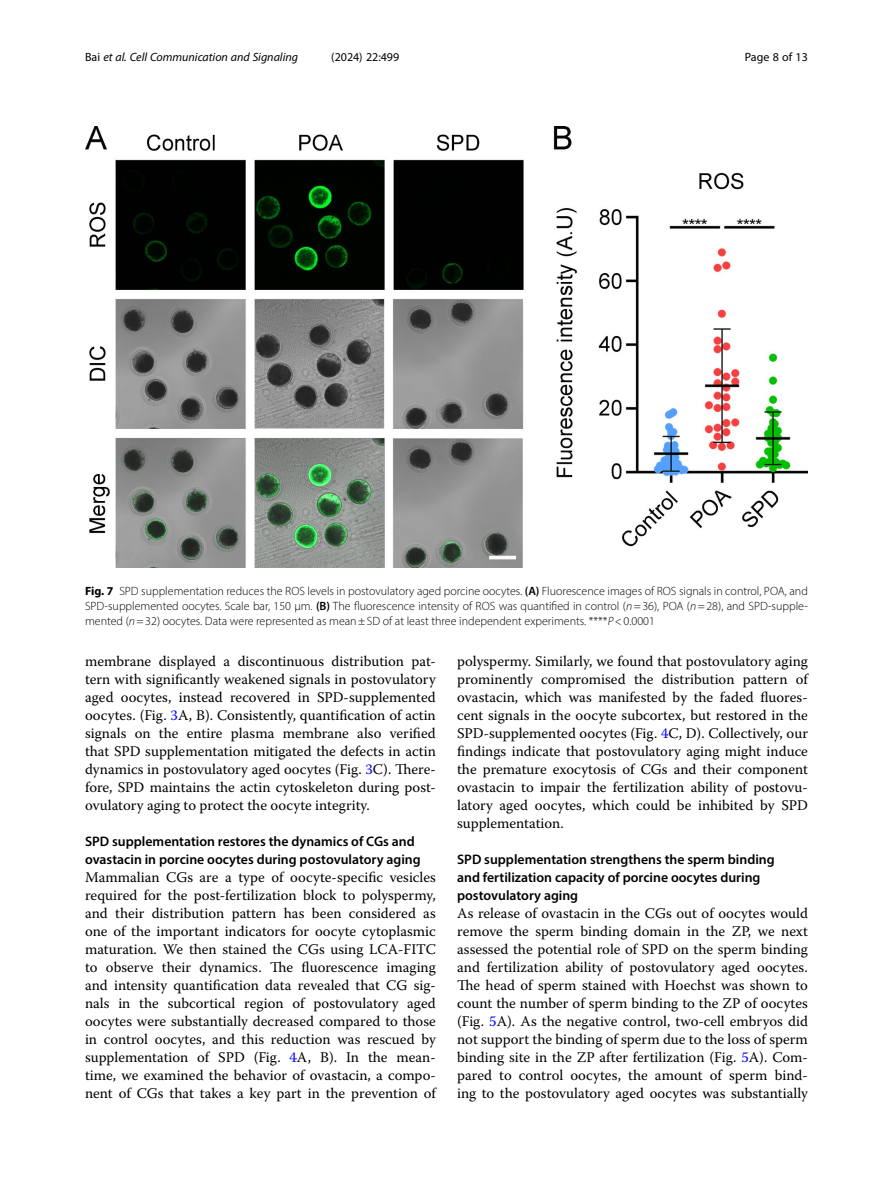
<style>
.page{position:relative;width:893px;height:1191px;background:#fff}
.page>*{position:absolute;margin:0;border:0;box-sizing:border-box;transform-origin:0 0}
.Body_Text{font:14.7px/18px "Warnock Pro";color:#000;text-align:justify}
.Head_2{font:600 13.8px/18px "Myriad Pro";color:#000}
.Figure_Caption{font:300 12px/15px "Myriad Pro";color:#000;text-align:justify}
.t1{font:italic 12px "Myriad Pro";color:#000}
.t2{font:12px "Myriad Pro";color:#000}
.s1{font-style:normal}
.s2{font-weight:700}
.s3{font-weight:600}
.s4{font-style:italic}
.s5{color:#00f}
</style>
<div class="page">
<img style="left:85px;top:126px;width:723px;height:442px">
<p class="t1" style="left:85px;top:50px;width:215px"><span class="s1">Bai</span> et al. Cell Communication and Signaling</p>
<p class="t2" style="left:331px;top:50px;width:70px">(2024) 22:499</p>
<p class="t2" style="left:745px;top:50px;width:65px">Page 8 of 13</p>
<p class="Figure_Caption" style="left:85px;top:583px;width:724px"><span class="s2">Fig. 7</span> SPD supplementation reduces the ROS levels in postovulatory aged porcine oocytes. <span class="s3">(A)</span> Fluorescence images of ROS signals in control, POA, and SPD-supplemented oocytes. Scale bar, 150 μm. <span class="s3">(B)</span> The fluorescence intensity of ROS was quantified in control (<span class="s4">n</span>=36), POA (<span class="s4">n</span>=28), and SPD-supple&shy;mented (<span class="s4">n</span>=32) oocytes. Data were represented as mean±SD of at least three independent experiments. ****<span class="s4">P</span>&lt;0.0001</p>
<p class="Body_Text" style="left:85px;top:652px;width:352px">membrane displayed a discontinuous distribution pat&shy;tern with significantly weakened signals in postovulatory aged oocytes, instead recovered in SPD-supplemented oocytes. (Fig. <span class="s5">3</span>A, B). Consistently, quantification of actin signals on the entire plasma membrane also verified that SPD supplementation mitigated the defects in actin dynamics in postovulatory aged oocytes (Fig. <span class="s5">3</span>C). There&shy;fore, SPD maintains the actin cytoskeleton during post&shy;ovulatory aging to protect the oocyte integrity.</p>
<p class="Head_2" style="left:85px;top:832px;width:337px">SPD supplementation restores the dynamics of CGs and ovastacin in porcine oocytes during postovulatory aging</p>
<p class="Body_Text" style="left:85px;top:868px;width:352px">Mammalian CGs are a type of oocyte-specific vesicles required for the post-fertilization block to polyspermy, and their distribution pattern has been considered as one of the important indicators for oocyte cytoplasmic maturation. We then stained the CGs using LCA-FITC to observe their dynamics. The fluorescence imaging and intensity quantification data revealed that CG sig&shy;nals in the subcortical region of postovulatory aged oocytes were substantially decreased compared to those in control oocytes, and this reduction was rescued by supplementation of SPD (Fig. <span class="s5">4</span>A, B). In the mean&shy;time, we examined the behavior of ovastacin, a compo&shy;nent of CGs that takes a key part in the prevention of</p>
<p class="Body_Text" style="left:457px;top:652px;width:352px">polyspermy. Similarly, we found that postovulatory aging prominently compromised the distribution pattern of ovastacin, which was manifested by the faded fluores&shy;cent signals in the oocyte subcortex, but restored in the SPD-supplemented oocytes (Fig. <span class="s5">4</span>C, D). Collectively, our findings indicate that postovulatory aging might induce the premature exocytosis of CGs and their component ovastacin to impair the fertilization ability of postovu&shy;latory aged oocytes, which could be inhibited by SPD supplementation.</p>
<p class="Head_2" style="left:457px;top:850px;width:319px">SPD supplementation strengthens the sperm binding and fertilization capacity of porcine oocytes during postovulatory aging</p>
<p class="Body_Text" style="left:457px;top:904px;width:352px">As release of ovastacin in the CGs out of oocytes would remove the sperm binding domain in the ZP, we next assessed the potential role of SPD on the sperm binding and fertilization ability of postovulatory aged oocytes.<br>The head of sperm stained with Hoechst was shown to count the number of sperm binding to the ZP of oocytes (Fig. <span class="s5">5</span>A). As the negative control, two-cell embryos did not support the binding of sperm due to the loss of sperm binding site in the ZP after fertilization (Fig. <span class="s5">5</span>A). Com&shy;pared to control oocytes, the amount of sperm bind&shy;ing to the postovulatory aged oocytes was substantially</p>
</div>
